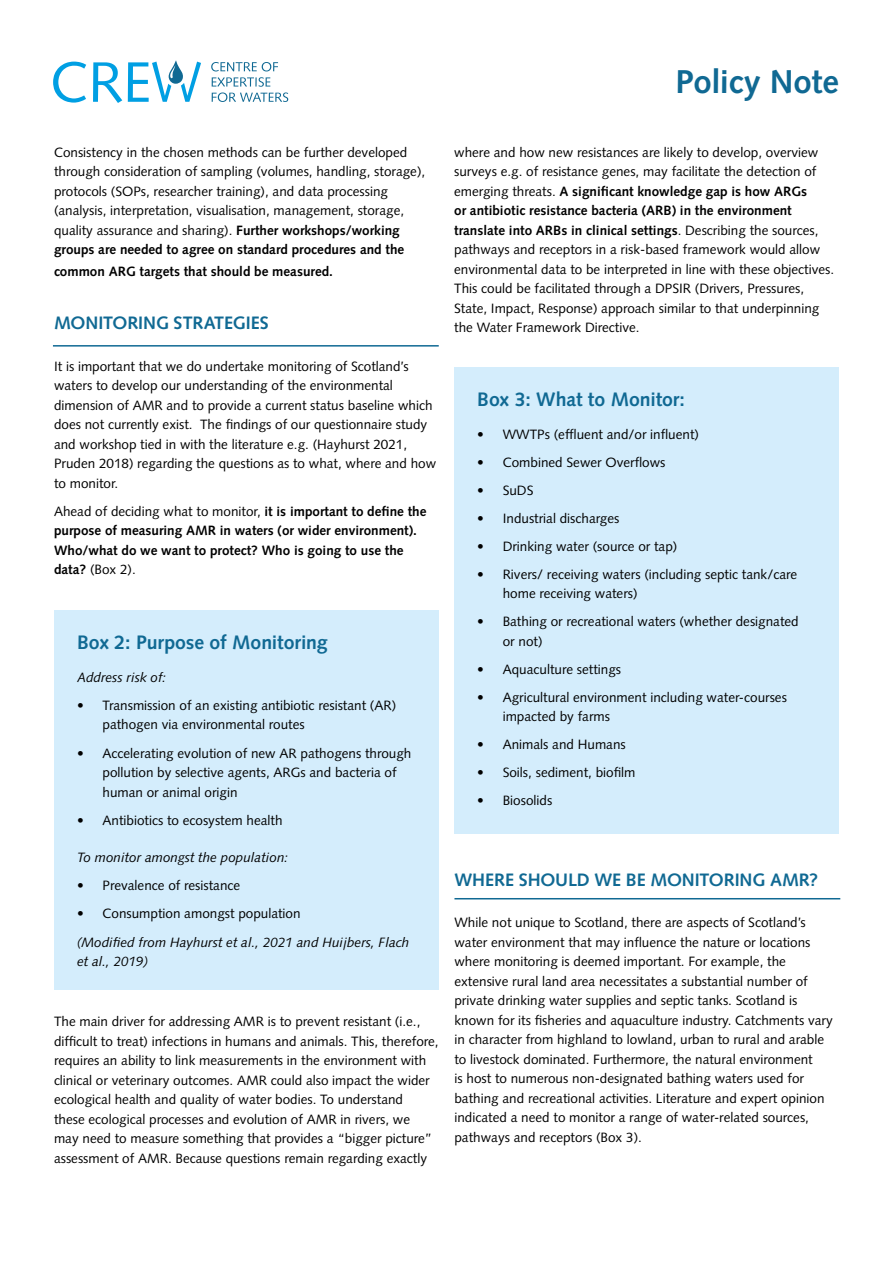
<style>
.page{position:relative;width:893px;height:1263px;background:#fff}
.page>*{position:absolute;margin:0;border:0;box-sizing:border-box;transform-origin:0 0}
.t1{font:700 33px "Syntax LT Std";letter-spacing:-.01em;color:#106993}
.t2{font:700 19.5px "Syntax LT Std";letter-spacing:-.005em;color:#106993}
.t3{font:700 18px "Syntax LT Std";letter-spacing:-.01em;color:#106993}
.t4{font:13.5px/19.5px "Syntax LT Std";color:#000}
.t5{font:700 13.5px/19.5px "Syntax LT Std";color:#000}
.t6{font:italic 13.5px/19.5px "Syntax LT Std";color:#000}
.s1{font-weight:700}
.s2{font-weight:400}
</style>
<div class="page">
<svg style="left:53px;top:62px;width:33px;height:41px"></svg>
<svg style="left:93px;top:62px;width:29px;height:41px"></svg>
<svg style="left:211px;top:62px;width:77px;height:40px"></svg>
<svg style="left:128px;top:60px;width:73px;height:42px"></svg>
<hr style="left:53px;top:345px;width:386px;height:2px;background:#106993">
<div style="left:54px;top:610px;width:385px;height:380px;background:#d4edfc"></div>
<div style="left:454px;top:367px;width:385px;height:467px;background:#d4edfc"></div>
<hr style="left:454px;top:898px;width:386px;height:1px;background:#106993">
<h1 class="t1" style="left:675px;top:62px;width:165px">Policy Note</h1>
<p class="t4" style="left:54px;top:142px;width:373px">Consistency in the chosen methods can be further developed through consideration of sampling (volumes, handling, storage), protocols (SOPs, researcher training), and data processing (analysis, interpretation, visualisation, management, storage, quality assurance and sharing). <span class="s1">Further workshops/working groups are needed to agree on standard procedures and the</span></p>
<p class="t5" style="left:54px;top:262px;width:280px">common ARG targets that should be measured.</p>
<h3 class="t3" style="left:54px;top:313px;width:216px">MONITORING STRATEGIES</h3>
<p class="t4" style="left:54px;top:356px;width:384px">It is important that we do undertake monitoring of Scotland’s waters to develop our understanding of the environmental dimension of AMR and to provide a current status baseline which does not currently exist. The findings of our questionnaire study and workshop tied in with the literature e.g. (Hayhurst 2021, Pruden 2018) regarding the questions as to what, where and how to monitor.</p>
<p class="t5" style="left:54px;top:501px;width:374px"><span class="s2">Ahead of deciding what to monitor,</span> it is important to define the purpose of measuring AMR in waters (or wider environment).<br>Who/what do we want to protect? Who is going to use the data? <span class="s2">(Box 2).</span></p>
<h2 class="t2" style="left:77px;top:631px;width:252px">Box 2: Purpose of Monitoring</h2>
<p class="t6" style="left:77px;top:667px;width:91px">Address risk of:</p>
<p class="t4" style="left:103px;top:695px;width:295px;text-indent:-26px">• Transmission of an existing antibiotic resistant (AR) pathogen via environmental routes</p>
<p class="t4" style="left:103px;top:743px;width:310px;text-indent:-26px">• Accelerating evolution of new AR pathogens through pollution by selective agents, ARGs and bacteria of human or animal origin</p>
<p class="t4" style="left:77px;top:811px;width:207px">• Antibiotics to ecosystem health</p>
<p class="t6" style="left:77px;top:847px;width:213px">To monitor amongst the population:</p>
<p class="t4" style="left:77px;top:875px;width:165px">• Prevalence of resistance</p>
<p class="t4" style="left:77px;top:904px;width:225px">• Consumption amongst population</p>
<p class="t6" style="left:77px;top:932px;width:334px">(Modified from Hayhurst et al., 2021 and Huijbers, Flach et al., 2019)</p>
<p class="t4" style="left:54px;top:1012px;width:386px">The main driver for addressing AMR is to prevent resistant (i.e., difficult to treat) infections in humans and animals. This, therefore, requires an ability to link measurements in the environment with clinical or veterinary outcomes. AMR could also impact the wider ecological health and quality of water bodies. To understand<br>these ecological processes and evolution of AMR in rivers, we<br>may need to measure something that provides a “bigger picture” assessment of AMR. Because questions remain regarding exactly</p>
<p class="t4" style="left:454px;top:142px;width:382px">where and how new resistances are likely to develop, overview surveys e.g. of resistance genes, may facilitate the detection of emerging threats. <span class="s1">A significant knowledge gap is how ARGs<br>or antibiotic resistance bacteria (ARB) in the environment translate into ARBs in clinical settings</span>. Describing the sources, pathways and receptors in a risk-based framework would allow environmental data to be interpreted in line with these objectives.<br>This could be facilitated through a DPSIR (Drivers, Pressures, State, Impact, Response) approach similar to that underpinning the Water Framework Directive.</p>
<h2 class="t2" style="left:477px;top:389px;width:209px">Box 3: What to Monitor:</h2>
<p class="t4" style="left:477px;top:424px;width:223px">• WWTPs (effluent and/or influent)</p>
<p class="t4" style="left:477px;top:452px;width:190px">• Combined Sewer Overflows</p>
<p class="t4" style="left:477px;top:480px;width:58px">• SuDS</p>
<p class="t4" style="left:477px;top:508px;width:144px">• Industrial discharges</p>
<p class="t4" style="left:477px;top:536px;width:202px">• Drinking water (source or tap)</p>
<p class="t4" style="left:503px;top:564px;width:296px;text-indent:-26px">• Rivers/ receiving waters (including septic tank/care home receiving waters)</p>
<p class="t4" style="left:503px;top:612px;width:298px;text-indent:-26px">• Bathing or recreational waters (whether designated or not)</p>
<p class="t4" style="left:477px;top:659px;width:145px">• Aquaculture settings</p>
<p class="t4" style="left:503px;top:687px;width:286px;text-indent:-26px">• Agricultural environment including water-courses impacted by farms</p>
<p class="t4" style="left:477px;top:735px;width:150px">• Animals and Humans</p>
<p class="t4" style="left:477px;top:763px;width:160px">• Soils, sediment, biofilm</p>
<p class="t4" style="left:477px;top:791px;width:77px">• Biosolids</p>
<h3 class="t3" style="left:454px;top:869px;width:365px">WHERE SHOULD WE BE MONITORING AMR?</h3>
<p class="t4" style="left:454px;top:913px;width:380px">While not unique to Scotland, there are aspects of Scotland’s water environment that may influence the nature or locations where monitoring is deemed important. For example, the extensive rural land area necessitates a substantial number of private drinking water supplies and septic tanks. Scotland is known for its fisheries and aquaculture industry. Catchments vary in character from highland to lowland, urban to rural and arable to livestock dominated. Furthermore, the natural environment<br>is host to numerous non-designated bathing waters used for bathing and recreational activities. Literature and expert opinion indicated a need to monitor a range of water-related sources, pathways and receptors (Box 3).</p>
</div>
